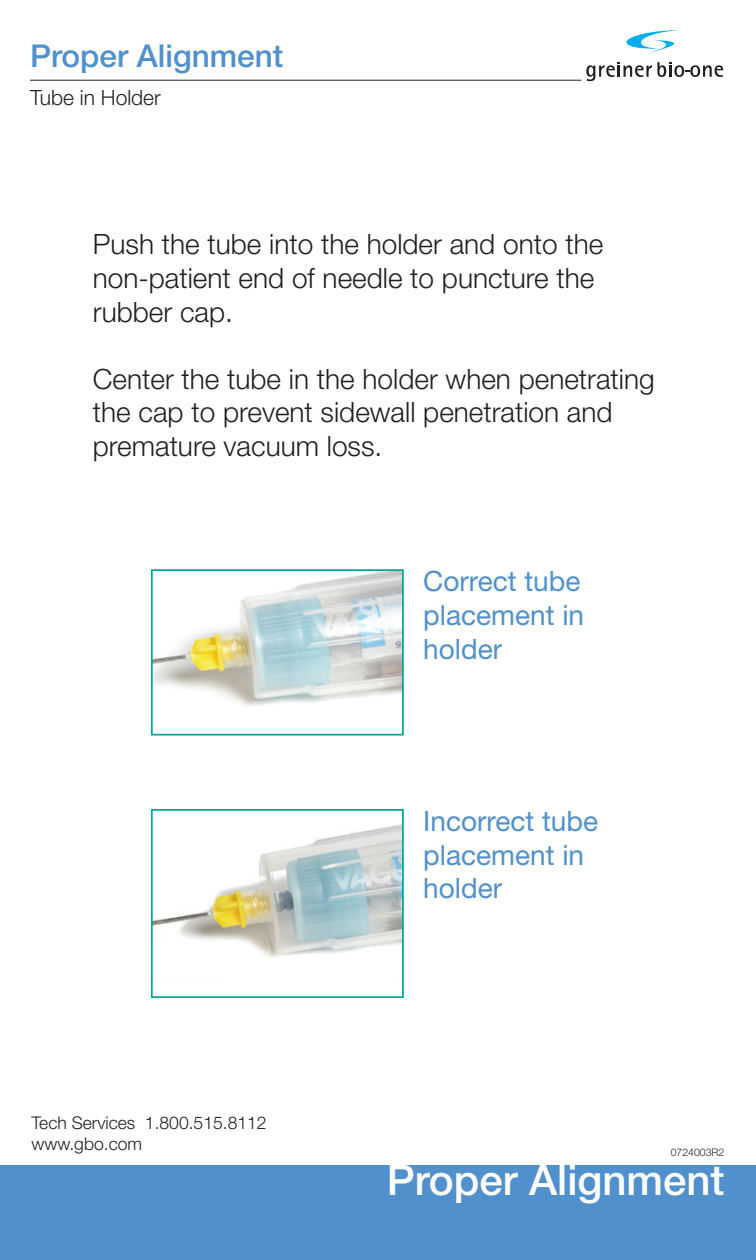
<style>
.page{position:relative;width:756px;height:1260px;background:#fff}
.page>*{position:absolute;margin:0;border:0;box-sizing:border-box;transform-origin:0 0}
.t1{font:500 42px "Helvetica Neue LT Std";color:#fff}
.t2{font:500 31.5px "Helvetica Neue LT Std";color:#5090cc}
.t3{font:300 28px/33.6px "Helvetica Neue LT Std";color:#231f20}
.t4{font:28px/33.6px "Helvetica Neue LT Std";color:#5090cc}
.t5{font:300 21px "Helvetica Neue LT Std";color:#231f20}
.t6{font:300 17.5px/21px "Helvetica Neue LT Std";color:#231f20}
.t7{font:300 10.5px "Helvetica Neue LT Std";color:#231f20}
</style>
<div class="page">
<div style="left:0;top:1166px;width:756px;height:94px;background:#5090cc"></div>
<svg style="left:586px;top:62px;width:85px;height:19px"></svg>
<svg style="left:674px;top:65px;width:10px;height:12px"></svg>
<div style="left:677px;top:67px;width:5px;height:8px;background:#fff;border-radius:50%"></div>
<svg style="left:690px;top:65px;width:10px;height:12px"></svg>
<div style="left:693px;top:67px;width:5px;height:8px;background:#fff;border-radius:50%"></div>
<svg style="left:703px;top:65px;width:20px;height:12px"></svg>
<svg style="left:626px;top:30px;width:53px;height:23px"></svg>
<hr style="left:30px;top:80px;width:551px;height:1px;background:#231f20">
<img style="left:154px;top:824px;width:247px;height:134px">
<div style="left:151px;top:809px;width:253px;height:189px;border:2px solid #00a894"></div>
<img style="left:154px;top:572px;width:247px;height:134px">
<div style="left:151px;top:569px;width:253px;height:167px;border:2px solid #00a894"></div>
<p class="t2" style="left:30px;top:37px;width:255px">Proper Alignment</p>
<p class="t5" style="left:30px;top:85px;width:132px">Tube in Holder</p>
<p class="t3" style="left:93px;top:227px;width:512px">Push the tube into the holder and onto the non-patient end of needle to puncture the rubber cap.</p>
<p class="t3" style="left:93px;top:362px;width:563px">Center the tube in the holder when penetrating the cap to prevent sidewall penetration and premature vacuum loss.</p>
<p class="t4" style="left:423px;top:564px;width:162px">Correct tube placement in holder</p>
<p class="t6" style="left:32px;top:1112px;width:237px">Tech Services 1.800.515.8112 www.gbo.com</p>
<p class="t4" style="left:423px;top:804px;width:176px">Incorrect tube placement in holder</p>
<p class="t7" style="left:671px;top:1146px;width:55px">0724003R2</p>
<h1 class="t1" style="left:387px;top:1155px;width:339px">Proper Alignment</h1>
</div>
